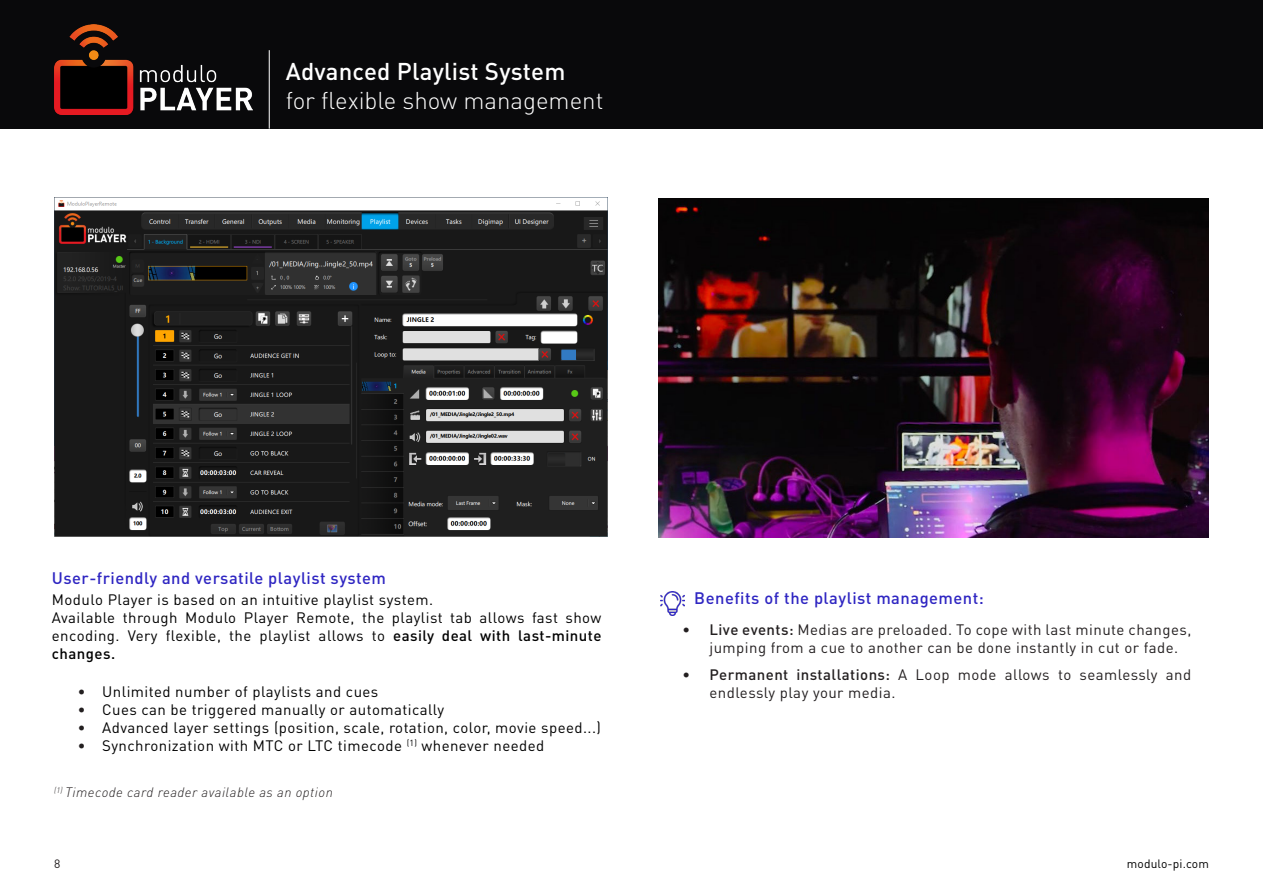
<style>
.page{position:relative;width:1263px;height:893px;background:#fff}
.page>*{position:absolute;margin:0;border:0;box-sizing:border-box;transform-origin:0 0}
.t1{font:300 24px "DIN Pro";color:#fff}
.t2{font:500 24px "DIN Pro";letter-spacing:.01em;color:#fff}
.t3{font:500 16.5px "DIN Pro";letter-spacing:.03em;color:#2f26c2}
.t4{font:15px/18px "DIN Pro";letter-spacing:.03em;color:#000;text-align:justify}
.t5{font:15px/18px "DIN Pro";letter-spacing:.03em;color:#231f20}
.t6{font:italic 300 13.5px "DIN Pro";letter-spacing:.035em;color:#231f20}
.t7{font:12px "DIN Pro";letter-spacing:.01em;color:#000}
.t8{font:12px "DIN Pro";color:#231f20}
.s1{font-weight:500}
.s2{font-weight:500;color:#231f20}
</style>
<div class="page">
<div style="left:0;top:0;width:1263px;height:129px;background:#09090b"></div>
<img style="left:659px;top:199px;width:550px;height:338px">
<hr style="left:269px;top:50px;width:1px;height:79px;background:#fff">
<img style="left:54px;top:198px;width:554px;height:338px">
<img style="left:661px;top:591px;width:24px;height:24px">
<img style="left:54px;top:24px;width:199px;height:91px">
<p class="t2" style="left:286px;top:56px;width:281px">Advanced Playlist System</p>
<p class="t1" style="left:286px;top:85px;width:319px">for flexible show management</p>
<p class="t3" style="left:52px;top:567px;width:336px">User-friendly and versatile playlist system</p>
<p class="t4" style="left:52px;top:590px;width:383px">Modulo Player is based on an intuitive playlist system.</p>
<p class="t4" style="left:52px;top:608px;width:551px">Available through Modulo Player Remote, the playlist tab allows fast show encoding. Very flexible, the playlist allows to <span class="s1">easily deal with last-minute changes.</span></p>
<p class="t4" style="left:78px;top:682px;width:302px"><span class="s2">•</span> Unlimited number of playlists and cues</p>
<p class="t4" style="left:78px;top:700px;width:368px"><span class="s2">•</span> Cues can be triggered manually or automatically</p>
<p class="t4" style="left:78px;top:718px;width:525px"><span class="s2">•</span> Advanced layer settings (position, scale, rotation, color, movie speed...)</p>
<p class="t4" style="left:78px;top:736px;width:468px"><span class="s2">•</span> Synchronization with MTC or LTC timecode <sup>(1)</sup> whenever needed</p>
<p class="t6" style="left:54px;top:784px;width:280px"><sup>(1)</sup> Timecode card reader available as an option</p>
<p class="t8" style="left:54px;top:855px;width:8px">8</p>
<p class="t3" style="left:694px;top:587px;width:291px">Benefits of the playlist management:</p>
<p class="t5" style="left:709px;top:620px;width:483px;text-indent:-27px"><span class="s1">• Live events:</span> Medias are preloaded. To cope with last minute changes, jumping from a cue to another can be done instantly in cut or fade.</p>
<p class="t5" style="left:709px;top:665px;width:483px;text-indent:-27px"><span class="s1">• Permanent installations:</span> A Loop mode allows to seamlessly and endlessly play your media.</p>
<p class="t7" style="left:1127px;top:856px;width:84px">modulo-pi.com</p>
</div>
